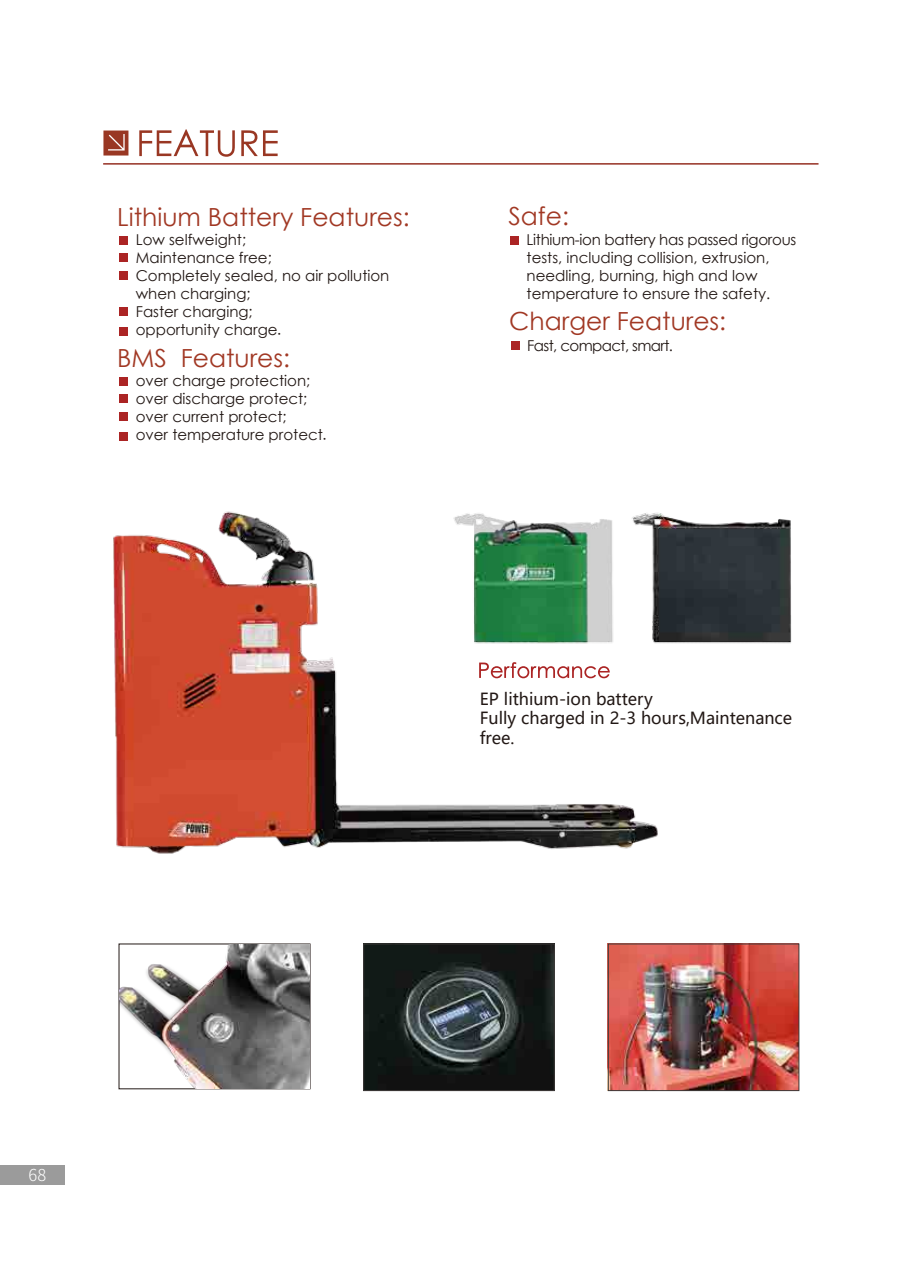
<style>
.page{position:relative;width:919px;height:1263px;background:#fff}
.page>*{position:absolute;margin:0;border:0;box-sizing:border-box;transform-origin:0 0}
.t1{font:24.9px "Century Gothic";color:#a13824}
.t2{font:16.5px/19.8px "Microsoft Ya Hei";color:#221815}
.t3{font:300 16.5px "Source Han Sans CN";color:#fff}
.t4{font:15px/18px "Century Gothic";color:#221815}
.t5{font:15px "Century Gothic";letter-spacing:-.04em;color:#221815}
.s1{font-family:"Sim Sun"}
</style>
<div class="page">
<div style="left:0;top:1165px;width:64px;height:20px;background:#9b9b9b"></div>
<svg style="left:139px;top:129px;width:96px;height:28px"></svg>
<svg style="left:241px;top:130px;width:37px;height:26px"></svg>
<hr style="left:103px;top:163px;width:715px;height:2px;background:#953023">
<svg style="left:103px;top:131px;width:25px;height:25px"></svg>
<img style="left:724px;top:519px;width:68px;height:125px">
<img style="left:119px;top:953px;width:190px;height:135px">
<img style="left:113px;top:377px;width:611px;height:576px">
<img style="left:365px;top:945px;width:187px;height:144px">
<img style="left:607px;top:944px;width:190px;height:146px">
<div style="left:363px;top:943px;width:191px;height:148px;border:1px solid #3e3a39"></div>
<div style="left:608px;top:943px;width:191px;height:148px;border:1px solid #3e3a39"></div>
<div style="left:511px;top:341px;width:9px;height:9px;background:#ab2424"></div>
<div style="left:120px;top:236px;width:8px;height:9px;background:#ab2424"></div>
<div style="left:120px;top:254px;width:8px;height:8px;background:#ab2424"></div>
<div style="left:120px;top:272px;width:8px;height:8px;background:#ab2424"></div>
<div style="left:120px;top:307px;width:8px;height:9px;background:#ab2424"></div>
<div style="left:120px;top:327px;width:8px;height:9px;background:#ab2424"></div>
<div style="left:510px;top:236px;width:9px;height:8px;background:#ab2424"></div>
<div style="left:120px;top:377px;width:8px;height:9px;background:#ab2424"></div>
<div style="left:120px;top:395px;width:8px;height:8px;background:#ab2424"></div>
<div style="left:120px;top:413px;width:8px;height:8px;background:#ab2424"></div>
<div style="left:120px;top:432px;width:8px;height:9px;background:#ab2424"></div>
<h1 class="t1" style="left:117px;top:199px;width:294px">Lithium Battery Features:</h1>
<p class="t4" style="left:136px;top:231px;width:255px">Low selfweight;<br>Maintenance free;<br>Completely sealed, no air pollution when charging;<br>Faster charging;<br>opportunity charge<span class="s1">.</span></p>
<h1 class="t1" style="left:117px;top:340px;width:174px">BMS Features:</h1>
<p class="t4" style="left:136px;top:372px;width:196px">over charge protection; over discharge protect; over current protect;<br>over temperature protect<span class="s1">.</span></p>
<h1 class="t1" style="left:508px;top:199px;width:62px">Safe:</h1>
<p class="t4" style="left:526px;top:230px;width:271px">Lithium-ion battery has passed rigorous tests, including collision, extrusion, needling, burning, high and low temperature to ensure the safety.</p>
<h1 class="t1" style="left:509px;top:304px;width:218px">Charger Features:</h1>
<p class="t5" style="left:527px;top:335px;width:147px">Fast, compact, smart.</p>
<p class="t2" style="left:480px;top:688px;width:314px">EP lithium-ion battery<br>Fully charged in 2-3 hours,Maintenance free.</p>
<p class="t3" style="left:29px;top:1166px;width:19px">68</p>
</div>
